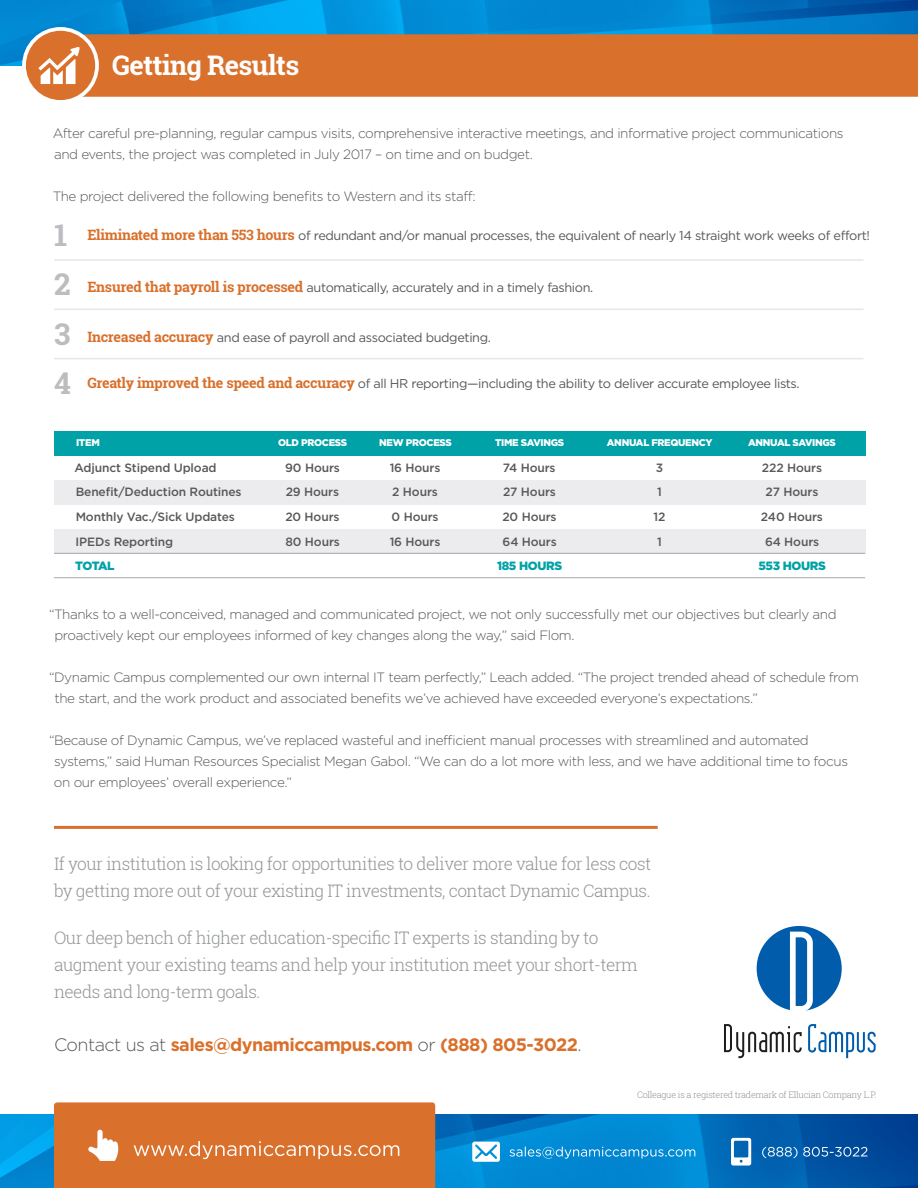
<style>
.page{position:relative;width:918px;height:1188px;background:#fff}
.page>*{position:absolute;margin:0;border:0;box-sizing:border-box;transform-origin:0 0}
.t1{font:700 30px "Roboto Slab";color:#bcbdc0}
.t2{font:700 27px "Roboto Slab";letter-spacing:-.025em;color:#fff}
.t3{font:700 18px "Gotham HTF";letter-spacing:-.03em;color:#d9702b}
.t4{font:300 17.25px/27px "Roboto Slab";letter-spacing:-.03em;color:#939598}
.t5{font:300 13.5px/21px "Gotham HTF";letter-spacing:-.03em;color:#57585a}
.t6{font:12.75px "Gotham HTF";letter-spacing:-.03em;color:#57585a}
.t7{font:500 12px "Gotham HTF";letter-spacing:-.01em;color:#57585a}
.t8{font:900 12px "Gotham HTF";letter-spacing:-.03em;color:#00a1a7}
.t9{font:900 9.75px "Gotham HTF";letter-spacing:-.03em;color:#fff}
.t10{font:300 9px "Roboto Slab";letter-spacing:-.03em;color:#939598}
.s1{font-family:"Roboto Slab";font-weight:700;font-size:14.25px;color:#d9702b}
.s2{font-weight:300;color:#57585a}
</style>
<div class="page">
<div style="left:54px;top:431px;width:811px;height:24px;background:#00a1a7"></div>
<div style="left:54px;top:480px;width:811px;height:24px;background:#ececee"></div>
<div style="left:54px;top:529px;width:811px;height:24px;background:#ececee"></div>
<img style="left:0;top:1114px;width:918px;height:74px">
<svg style="left:54px;top:1102px;width:381px;height:86px;background:#da7635"></svg>
<svg style="left:472px;top:1142px;width:28px;height:20px"></svg>
<svg style="left:510px;top:1138px;width:357px;height:28px;background:#1a83c8"></svg>
<div style="left:757px;top:926px;width:85px;height:85px;background:#015dab;border-radius:50%"></div>
<svg style="left:724px;top:1024px;width:78px;height:34px"></svg>
<svg style="left:808px;top:1024px;width:68px;height:34px"></svg>
<svg style="left:790px;top:932px;width:23px;height:79px"></svg>
<hr style="left:54px;top:259px;width:809px;height:2px;background:#e6e7e9">
<hr style="left:54px;top:358px;width:809px;height:1px;background:#e6e7e9">
<hr style="left:54px;top:309px;width:809px;height:1px;background:#e6e7e9">
<img style="left:0;top:0;width:918px;height:66px">
<div style="left:80px;top:34px;width:838px;height:63px;background:#d9702b"></div>
<div style="left:24px;top:29px;width:73px;height:73px;background:#d9702b;border-radius:50%"></div>
<div style="left:22px;top:27px;width:77px;height:77px;border:4px solid #fff;border-radius:50%"></div>
<svg style="left:38px;top:47px;width:42px;height:37px"></svg>
<hr style="left:54px;top:826px;width:604px;height:3px;background:#d9702b">
<hr style="left:54px;top:553px;width:811px;height:1px;background:#a8a9ad">
<hr style="left:54px;top:577px;width:811px;height:1px;background:#a8a9ad">
<p class="t2" style="left:112px;top:47px;width:188px">Getting Results</p>
<p class="t5" style="left:53px;top:123px;width:792px">After careful pre-planning, regular campus visits, comprehensive interactive meetings, and informative project communications and events, the project was completed in July 2017 – on time and on budget.</p>
<p class="t5" style="left:53px;top:186px;width:424px">The project delivered the following benefits to Western and its staff:</p>
<p class="t1" style="left:54px;top:215px;width:15px">1</p>
<p class="t1" style="left:54px;top:264px;width:18px">2</p>
<p class="t1" style="left:54px;top:313px;width:18px">3</p>
<p class="t1" style="left:54px;top:362px;width:18px">4</p>
<p class="t6" style="left:87px;top:228px;width:784px"><span class="s1">Eliminated more than 553 hours</span> of redundant and/or manual processes, the equivalent of nearly 14 straight work weeks of effort!</p>
<p class="t6" style="left:87px;top:280px;width:507px"><span class="s1">Ensured that payroll is processed</span> automatically, accurately and in a timely fashion.</p>
<p class="t6" style="left:87px;top:330px;width:405px"><span class="s1">Increased accuracy</span> and ease of payroll and associated budgeting.</p>
<p class="t6" style="left:87px;top:376px;width:714px"><span class="s1">Greatly improved the speed and accuracy</span> of all HR reporting—including the ability to deliver accurate employee lists.</p>
<p class="t9" style="left:748px;top:437px;width:89px">ANNUAL SAVINGS</p>
<p class="t7" style="left:762px;top:461px;width:62px">222 Hours</p>
<p class="t7" style="left:766px;top:485px;width:54px">27 Hours</p>
<p class="t7" style="left:761px;top:510px;width:64px">240 Hours</p>
<p class="t7" style="left:765px;top:535px;width:56px">64 Hours</p>
<p class="t8" style="left:758px;top:559px;width:69px">553 HOURS</p>
<p class="t5" style="left:54px;top:604px;width:784px;text-indent:-5px">“Thanks to a well-conceived, managed and communicated project, we not only successfully met our objectives but clearly and proactively kept our employees informed of key changes along the way,” said Flom.</p>
<p class="t5" style="left:54px;top:667px;width:806px;text-indent:-5px">“Dynamic Campus complemented our own internal IT team perfectly,” Leach added. “The project trended ahead of schedule from the start, and the work product and associated benefits we’ve achieved have exceeded everyone’s expectations.”</p>
<p class="t5" style="left:54px;top:730px;width:796px;text-indent:-5px">“Because of Dynamic Campus, we’ve replaced wasteful and inefficient manual processes with streamlined and automated systems,” said Human Resources Specialist Megan Gabol. “We can do a lot more with less, and we have additional time to focus on our employees’ overall experience.”</p>
<p class="t9" style="left:278px;top:437px;width:71px">OLD PROCESS</p>
<p class="t7" style="left:285px;top:461px;width:56px">90 Hours</p>
<p class="t7" style="left:286px;top:485px;width:55px">29 Hours</p>
<p class="t7" style="left:285px;top:510px;width:56px">20 Hours</p>
<p class="t7" style="left:285px;top:535px;width:56px">80 Hours</p>
<p class="t9" style="left:379px;top:437px;width:74px">NEW PROCESS</p>
<p class="t7" style="left:390px;top:461px;width:52px">16 Hours</p>
<p class="t7" style="left:392px;top:485px;width:47px">2 Hours</p>
<p class="t7" style="left:392px;top:510px;width:48px">0 Hours</p>
<p class="t7" style="left:390px;top:535px;width:52px">16 Hours</p>
<p class="t9" style="left:495px;top:437px;width:71px">TIME SAVINGS</p>
<p class="t7" style="left:503px;top:461px;width:54px">74 Hours</p>
<p class="t7" style="left:503px;top:485px;width:54px">27 Hours</p>
<p class="t7" style="left:502px;top:510px;width:56px">20 Hours</p>
<p class="t7" style="left:503px;top:535px;width:56px">64 Hours</p>
<p class="t8" style="left:497px;top:559px;width:67px">185 HOURS</p>
<p class="t9" style="left:607px;top:437px;width:107px">ANNUAL FREQUENCY</p>
<p class="t7" style="left:656px;top:461px;width:9px">3</p>
<p class="t7" style="left:657px;top:485px;width:6px">1</p>
<p class="t7" style="left:653px;top:510px;width:13px">12</p>
<p class="t7" style="left:657px;top:535px;width:6px">1</p>
<p class="t9" style="left:76px;top:437px;width:25px">ITEM</p>
<p class="t7" style="left:74px;top:461px;width:144px">Adjunct Stipend Upload</p>
<p class="t7" style="left:76px;top:485px;width:167px">Benefit/Deduction Routines</p>
<p class="t7" style="left:76px;top:510px;width:161px">Monthly Vac./Sick Updates</p>
<p class="t7" style="left:76px;top:535px;width:99px">IPEDs Reporting</p>
<p class="t8" style="left:75px;top:559px;width:41px">TOTAL</p>
<p class="t4" style="left:54px;top:850px;width:599px">If your institution is looking for opportunities to deliver more value for less cost by getting more out of your existing IT investments, contact Dynamic Campus.</p>
<p class="t4" style="left:54px;top:924px;width:585px">Our deep bench of higher education-specific IT experts is standing by to augment your existing teams and help your institution meet your short-term needs and long-term goals.</p>
<p class="t3" style="left:54px;top:1035px;width:529px"><span class="s2">Contact us at</span> sales@dynamiccampus.com <span class="s2">or</span> (888) 805-3022<span class="s2">.</span></p>
<p class="t10" style="left:637px;top:1089px;width:241px">Colleague is a registered trademark of Ellucian Company L.P.</p>
</div>
